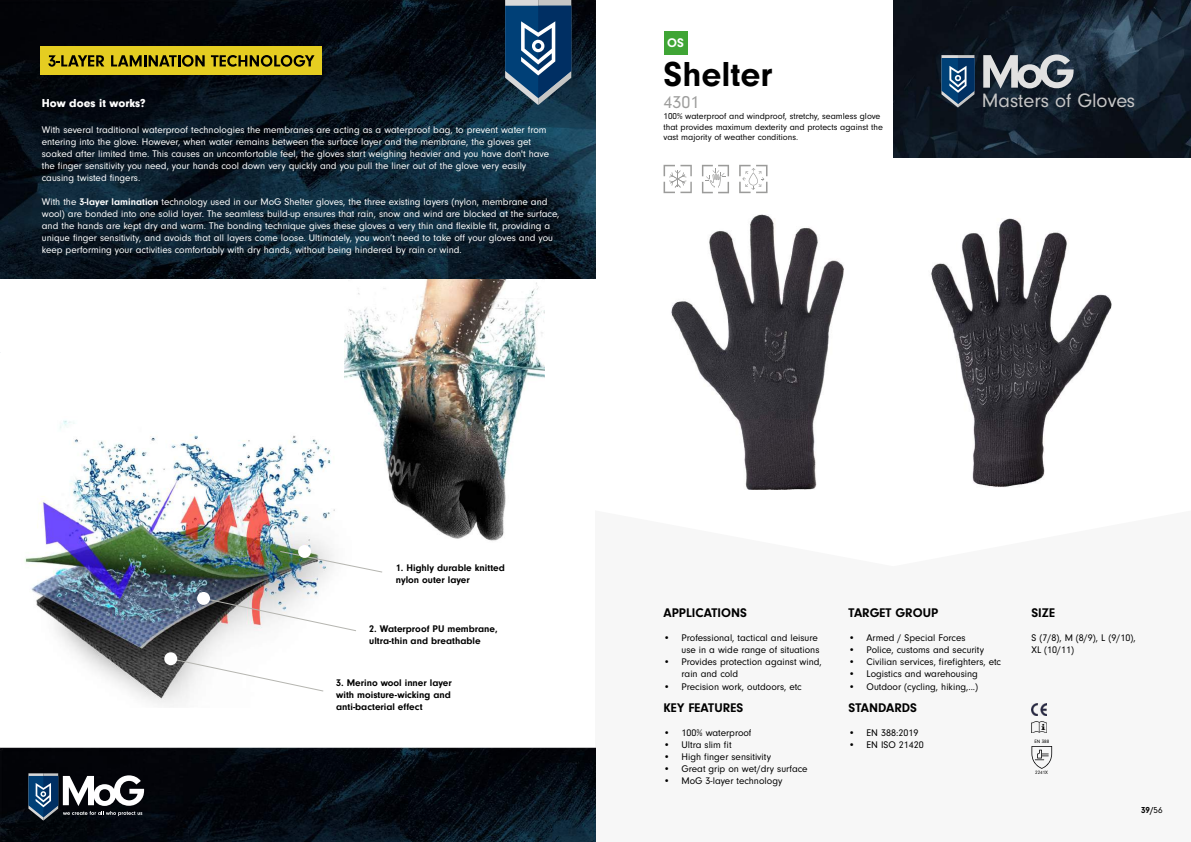
<style>
.page{position:relative;width:1191px;height:842px;background:#fff}
.page>*{position:absolute;margin:0;border:0;box-sizing:border-box;transform-origin:0 0}
.t1{font:700 36px "Neuzeit Gro";color:#000}
.t2{font:20.1px "Neuzeit Gro";color:#c6c6c6}
.t3{font:18px "Neuzeit Gro";color:#9d9d9c}
.t4{font:700 13px "Neuzeit Gro";color:#000}
.t5{font:700 13px "Neuzeit Gro";color:#fff}
.t6{font:900 12px "Neuzeit Gro";color:#fff}
.t7{font:10px/12px "Neuzeit Gro";color:#fff}
.t8{font:10px/12px "Neuzeit Gro";color:#000}
.t9{font:700 10px/12px "Neuzeit Gro";color:#000}
.t10{font:9px/10.8px "Neuzeit Gro";color:#000}
.t11{font:700 9px "Neuzeit Gro";color:#000}
.t12{font:5px "Neuzeit Gro";color:#000}
.s1{font-weight:700}
.s2{font-weight:400}
</style>
<div class="page">
<img style="left:893px;top:0;width:298px;height:158px">
<div style="left:595px;top:489px;width:596px;height:353px;background:#f7f7f7"></div>
<svg style="left:1031px;top:746px;width:21px;height:23px"></svg>
<img style="left:345px;top:279px;width:199px;height:262px">
<img style="left:0;top:0;width:595px;height:279px">
<img style="left:24px;top:416px;width:327px;height:291px">
<img style="left:0;top:747px;width:595px;height:95px">
<svg style="left:164px;top:652px;width:160px;height:40px"></svg>
<svg style="left:197px;top:592px;width:159px;height:40px"></svg>
<svg style="left:279px;top:545px;width:103px;height:28px"></svg>
<svg style="left:28px;top:773px;width:116px;height:47px"></svg>
<svg style="left:505px;top:0;width:66px;height:105px;background:#355d82"></svg>
<div style="left:41px;top:47px;width:281px;height:28px;background:#e5cd21"></div>
<svg style="left:48px;top:55px;width:56px;height:12px"></svg>
<svg style="left:111px;top:55px;width:94px;height:12px"></svg>
<svg style="left:211px;top:55px;width:103px;height:12px"></svg>
<svg style="left:941px;top:55px;width:33px;height:52px;background:#375d80"></svg>
<svg style="left:983px;top:54px;width:90px;height:35px;background:#7d848b"></svg>
<div style="left:663px;top:31px;width:24px;height:23px;background:#3fa535"></div>
<img style="left:1031px;top:721px;width:15px;height:12px">
<img style="left:1031px;top:703px;width:15px;height:12px">
<svg style="left:663px;top:165px;width:29px;height:28px"></svg>
<svg style="left:702px;top:165px;width:27px;height:28px"></svg>
<svg style="left:739px;top:165px;width:28px;height:28px"></svg>
<img style="left:671px;top:214px;width:173px;height:275px">
<img style="left:931px;top:218px;width:180px;height:269px">
<p class="t6" style="left:42px;top:96px;width:105px">How does it works?</p>
<p class="t7" style="left:42px;top:124px;width:509px">With several traditional waterproof technologies the membranes are acting as a waterproof bag, to prevent water from entering into the glove. However, when water remains between the surface layer and the membrane, the gloves get soaked after limited time. This causes an uncomfortable feel, the gloves start weighing heavier and you have don't have the finger sensitivity you need, your hands cool down very quickly and you pull the liner out of the glove very easily causing twisted fingers.</p>
<p class="t7" style="left:42px;top:196px;width:519px">With the <span class="s1">3-layer lamination</span> technology used in our MoG Shelter gloves, the three existing layers (nylon, membrane and wool) are bonded into one solid layer. The seamless build-up ensures that rain, snow and wind are blocked at the surface, and the hands are kept dry and warm. The bonding technique gives these gloves a very thin and flexible fit, providing a unique finger sensitivity, and avoids that all layers come loose. Ultimately, you won’t need to take off your gloves and you keep performing your activities comfortably with dry hands, without being hindered by rain or wind.</p>
<h3 class="t5" style="left:667px;top:35px;width:18px">OS</h3>
<h1 class="t1" style="left:663px;top:54px;width:111px">Shelter</h1>
<h3 class="t3" style="left:663px;top:92px;width:37px">4301</h3>
<p class="t10" style="left:663px;top:111px;width:221px">100% waterproof and windproof, stretchy, seamless glove that provides maximum dexterity and protects against the vast majority of weather conditions.</p>
<h2 class="t2" style="left:981px;top:90px;width:155px">Masters of Gloves</h2>
<p class="t9" style="left:396px;top:562px;width:110px">1. Highly durable knitted nylon outer layer</p>
<p class="t9" style="left:369px;top:623px;width:130px">2. Waterproof PU membrane, ultra-thin and breathable</p>
<p class="t9" style="left:336px;top:677px;width:117px;text-align:justify">3. Merino wool inner layer with moisture-wicking and anti-bacterial effect</p>
<h3 class="t4" style="left:663px;top:606px;width:85px">APPLICATIONS</h3>
<p class="t8" style="left:663px;top:632px;width:157px;text-align:right">• Professional, tactical and leisure use in a wide range of situations</p>
<p class="t8" style="left:681px;top:656px;width:142px;text-indent:-18px">• Provides protection against wind, rain and cold</p>
<p class="t8" style="left:663px;top:680px;width:140px">• Precision work, outdoors, etc</p>
<h3 class="t4" style="left:663px;top:700px;width:81px">KEY FEATURES</h3>
<p class="t8" style="left:663px;top:727px;width:89px">• 100% waterproof</p>
<p class="t8" style="left:663px;top:739px;width:70px">• Ultra slim fit</p>
<p class="t8" style="left:663px;top:751px;width:109px">• High finger sensitivity</p>
<p class="t8" style="left:663px;top:763px;width:146px">• Great grip on wet/dry surface</p>
<p class="t8" style="left:663px;top:775px;width:120px">• MoG 3-layer technology</p>
<h3 class="t4" style="left:848px;top:606px;width:91px">TARGET GROUP</h3>
<p class="t8" style="left:848px;top:632px;width:118px">• Armed / Special Forces</p>
<p class="t8" style="left:848px;top:644px;width:137px">• Police, customs and security</p>
<p class="t8" style="left:848px;top:656px;width:154px">• Civilian services, firefighters, etc</p>
<p class="t8" style="left:848px;top:668px;width:131px">• Logistics and warehousing</p>
<p class="t8" style="left:848px;top:680px;width:131px">• Outdoor (cycling, hiking,...)</p>
<h3 class="t4" style="left:848px;top:700px;width:70px">STANDARDS</h3>
<p class="t8" style="left:848px;top:727px;width:71px">• EN 388:2019</p>
<p class="t8" style="left:848px;top:739px;width:77px">• EN ISO 21420</p>
<h3 class="t4" style="left:1031px;top:606px;width:25px">SIZE</h3>
<p class="t8" style="left:1031px;top:632px;width:106px">S (7/8), M (8/9), L (9/10),<br>XL (10/11)</p>
<p class="t12" style="left:1034px;top:739px;width:16px">EN 388</p>
<p class="t12" style="left:1035px;top:770px;width:14px">2241X</p>
<p class="t11" style="left:1141px;top:804px;width:23px">39/<span class="s2">56</span></p>
</div>
